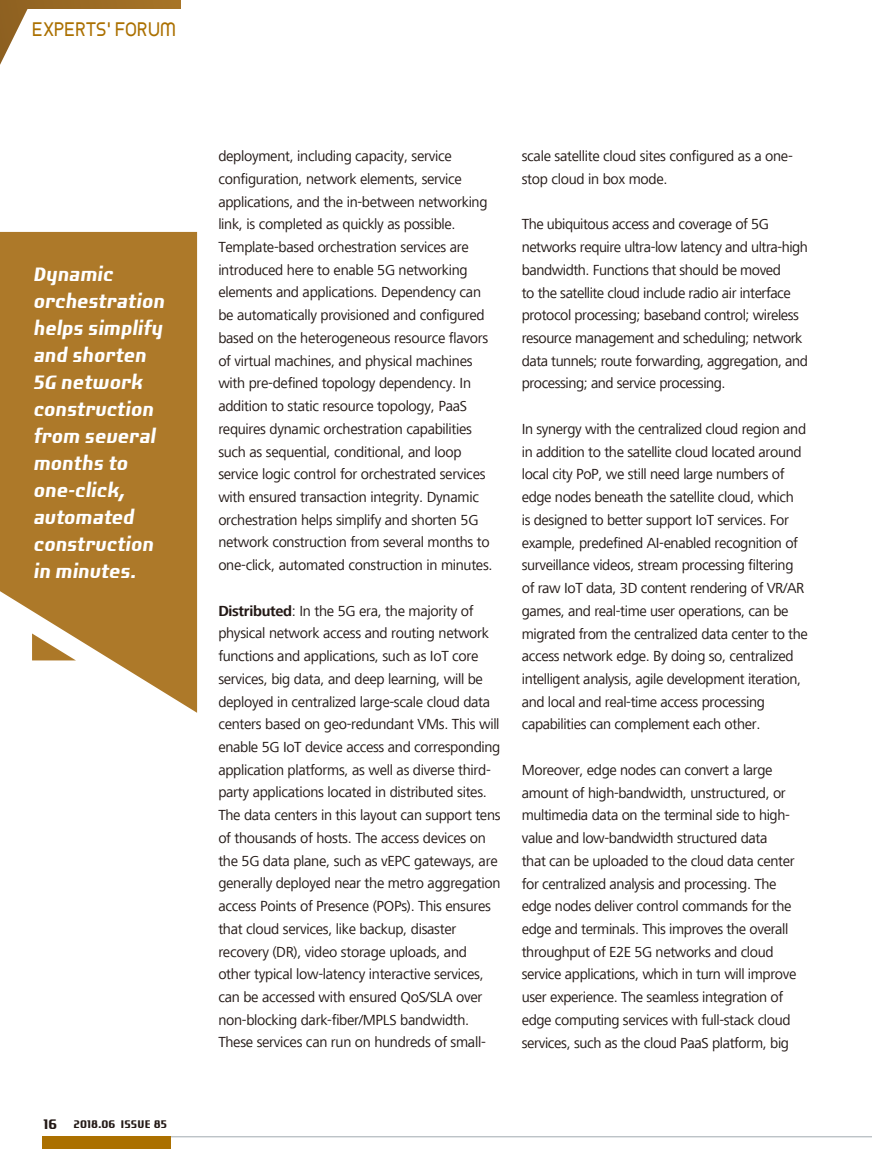
<style>
.page{position:relative;width:872px;height:1149px;background:#fff}
.page>*{position:absolute;margin:0;border:0;box-sizing:border-box;transform-origin:0 0}
.t1{font:700 21px/27px "Laconic";color:#fff}
.t2{font:700 18.6px "Time Burner";letter-spacing:.03em;color:#ab7000}
.t3{font:15px/22.6px "Frutiger Next LT";letter-spacing:-.02em;color:#231916}
.t4{font:700 12px "Laconic";color:#231916}
.s1{font-size:15px}
.s2{font-weight:700}
</style>
<div class="page">
<svg style="left:0;top:8px;width:38px;height:57px"></svg>
<div style="left:0;top:0;width:180px;height:8px;background:#9b6b24"></div>
<hr style="left:171px;top:1135px;width:701px;height:1px;background:#a7afb5">
<div style="left:43px;top:1135px;width:128px;height:13px;background:#ab7000"></div>
<svg style="left:0;top:232px;width:197px;height:480px;background:#b68841"></svg>
<svg style="left:32px;top:633px;width:44px;height:27px"></svg>
<p class="t2" style="left:33px;top:15px;width:145px">EXPERTS' FORUM</p>
<h1 class="t1" style="left:33px;top:260px;width:136px">Dynamic orchestration helps simplify and shorten<br>5G network construction from several months to one-click, automated construction in minutes.</h1>
<p class="t4" style="left:44px;top:1116px;width:125px"><span class="s1">16</span> 2018.06 ISSUE 85</p>
<p class="t3" style="left:218px;top:145px;width:276px">deployment, including capacity, service configuration, network elements, service applications, and the in-between networking link, is completed as quickly as possible.<br>Template-based orchestration services are introduced here to enable 5G networking elements and applications. Dependency can be automatically provisioned and configured based on the heterogeneous resource flavors of virtual machines, and physical machines with pre-defined topology dependency. In addition to static resource topology, PaaS requires dynamic orchestration capabilities such as sequential, conditional, and loop service logic control for orchestrated services with ensured transaction integrity. Dynamic orchestration helps simplify and shorten 5G network construction from several months to one-click, automated construction in minutes.</p>
<p class="t3" style="left:218px;top:599px;width:284px"><span class="s2">Distributed</span>: In the 5G era, the majority of physical network access and routing network functions and applications, such as IoT core services, big data, and deep learning, will be deployed in centralized large-scale cloud data centers based on geo-redundant VMs. This will enable 5G IoT device access and corresponding application platforms, as well as diverse third&shy;party applications located in distributed sites.<br>The data centers in this layout can support tens of thousands of hosts. The access devices on the 5G data plane, such as vEPC gateways, are generally deployed near the metro aggregation access Points of Presence (POPs). This ensures that cloud services, like backup, disaster recovery (DR), video storage uploads, and other typical low-latency interactive services, can be accessed with ensured QoS/SLA over non-blocking dark-fiber/MPLS bandwidth.<br>These services can run on hundreds of small-</p>
<p class="t3" style="left:522px;top:145px;width:272px">scale satellite cloud sites configured as a one&shy;stop cloud in box mode.</p>
<p class="t3" style="left:522px;top:213px;width:288px">The ubiquitous access and coverage of 5G networks require ultra-low latency and ultra-high bandwidth. Functions that should be moved<br>to the satellite cloud include radio air interface protocol processing; baseband control; wireless resource management and scheduling; network data tunnels; route forwarding, aggregation, and processing; and service processing.</p>
<p class="t3" style="left:522px;top:417px;width:288px">In synergy with the centralized cloud region and in addition to the satellite cloud located around local city PoP, we still need large numbers of edge nodes beneath the satellite cloud, which<br>is designed to better support IoT services. For example, predefined AI-enabled recognition of surveillance videos, stream processing filtering of raw IoT data, 3D content rendering of VR/AR games, and real-time user operations, can be migrated from the centralized data center to the access network edge. By doing so, centralized intelligent analysis, agile development iteration, and local and real-time access processing capabilities can complement each other.</p>
<p class="t3" style="left:522px;top:758px;width:276px">Moreover, edge nodes can convert a large amount of high-bandwidth, unstructured, or multimedia data on the terminal side to high&shy;value and low-bandwidth structured data<br>that can be uploaded to the cloud data center for centralized analysis and processing. The edge nodes deliver control commands for the edge and terminals. This improves the overall throughput of E2E 5G networks and cloud service applications, which in turn will improve user experience. The seamless integration of edge computing services with full-stack cloud services, such as the cloud PaaS platform, big</p>
</div>
